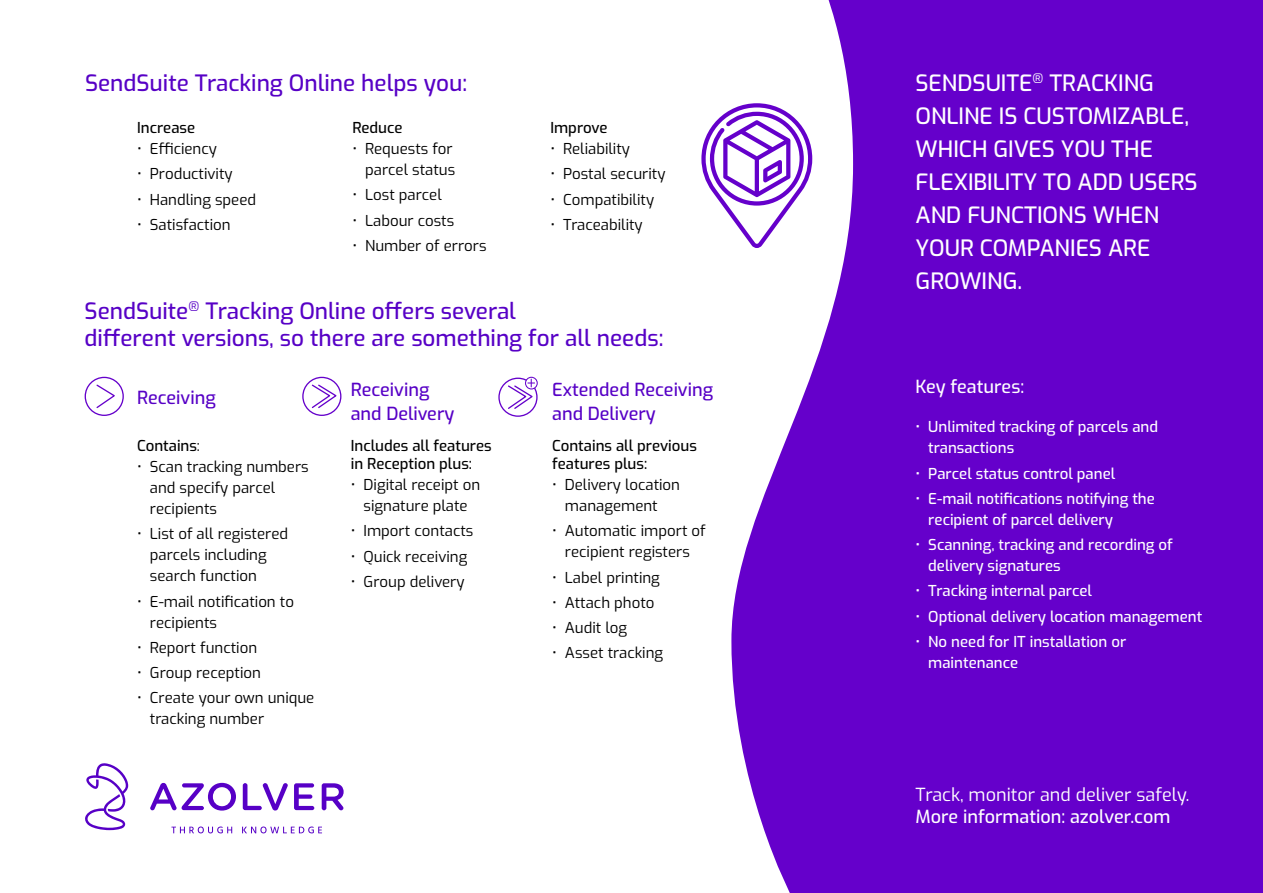
<style>
.page{position:relative;width:1263px;height:893px;background:#fff}
.page>*{position:absolute;margin:0;border:0;box-sizing:border-box;transform-origin:0 0}
.t1{font:500 22.5px/27px "Exo";color:#5700c6}
.t2{font:500 22.5px/33px "Exo";color:#fff}
.t3{font:500 18px/24px "Exo";color:#5700c6}
.t4{font:500 18px "Exo";color:#fff}
.t5{font:18px "Exo";color:#fff}
.t6{font:15px/21px "Exo";color:#000}
.t7{font:500 15px/21px "Exo";color:#fff}
.t8{font:500 15px/18px "Exo";color:#000}
.s1{font-weight:400}
</style>
<div class="page">
<svg style="left:731px;top:0;width:532px;height:893px;fill:#6500cb"></svg>
<svg style="left:171px;top:826px;width:151px;height:7px"></svg>
<svg style="left:85px;top:763px;width:43px;height:67px"></svg>
<svg style="left:150px;top:783px;width:86px;height:28px"></svg>
<svg style="left:243px;top:783px;width:45px;height:27px"></svg>
<svg style="left:294px;top:783px;width:20px;height:27px"></svg>
<svg style="left:322px;top:783px;width:22px;height:27px"></svg>
<div style="left:85px;top:377px;width:39px;height:39px;border:1px solid #6500cb;border-radius:50%"></div>
<svg style="left:96px;top:383px;width:21px;height:25px"></svg>
<div style="left:302px;top:377px;width:39px;height:39px;border:1px solid #6500cb;border-radius:50%"></div>
<svg style="left:311px;top:383px;width:27px;height:26px"></svg>
<div style="left:498px;top:378px;width:40px;height:39px;border:1px solid #6500cb;border-radius:50%"></div>
<div style="left:525px;top:377px;width:13px;height:12px;border:1px solid #6500cb;border-radius:50%"></div>
<svg style="left:507px;top:379px;width:28px;height:31px"></svg>
<svg style="left:701px;top:103px;width:111px;height:145px"></svg>
<p class="t1" style="left:85px;top:68px;width:384px">SendSuite Tracking Online helps you:</p>
<p class="t8" style="left:137px;top:118px;width:60px">Increase</p>
<p class="t6" style="left:137px;top:137px;width:81px">• Efficiency</p>
<p class="t6" style="left:137px;top:163px;width:97px">• Productivity</p>
<p class="t6" style="left:137px;top:188px;width:121px">• Handling speed</p>
<p class="t6" style="left:137px;top:213px;width:95px">• Satisfaction</p>
<p class="t8" style="left:352px;top:118px;width:52px">Reduce</p>
<p class="t6" style="left:352px;top:137px;width:104px;text-align:right">• Requests for parcel status</p>
<p class="t6" style="left:352px;top:184px;width:91px">• Lost parcel</p>
<p class="t6" style="left:352px;top:209px;width:103px">• Labour costs</p>
<p class="t6" style="left:352px;top:234px;width:136px">• Number of errors</p>
<p class="t8" style="left:550px;top:118px;width:59px">Improve</p>
<p class="t6" style="left:550px;top:137px;width:81px">• Reliability</p>
<p class="t6" style="left:550px;top:163px;width:117px">• Postal security</p>
<p class="t6" style="left:550px;top:188px;width:105px">• Compatibility</p>
<p class="t6" style="left:550px;top:213px;width:94px">• Traceability</p>
<p class="t1" style="left:85px;top:296px;width:580px">SendSuite<sup>®</sup> Tracking Online offers several<br>different versions, so there are something for all needs:</p>
<p class="t3" style="left:137px;top:385px;width:80px">Receiving</p>
<p class="t8" style="left:137px;top:436px;width:64px">Contains<span class="s1">:</span></p>
<p class="t6" style="left:150px;top:455px;width:160px;text-indent:-13px">• Scan tracking numbers and specify parcel recipients</p>
<p class="t6" style="left:150px;top:523px;width:140px;text-indent:-13px">• List of all registered parcels including search function</p>
<p class="t6" style="left:150px;top:590px;width:146px;text-indent:-13px">• E-mail notification to recipients</p>
<p class="t6" style="left:137px;top:636px;width:122px">• Report function</p>
<p class="t6" style="left:137px;top:661px;width:125px">• Group reception</p>
<p class="t6" style="left:150px;top:687px;width:166px;text-indent:-13px">• Create your own unique tracking number</p>
<p class="t3" style="left:351px;top:377px;width:105px">Receiving and Delivery</p>
<p class="t8" style="left:351px;top:436px;width:142px">Includes all features</p>
<p class="t8" style="left:351px;top:454px;width:123px">in Reception plus:</p>
<p class="t6" style="left:351px;top:473px;width:131px;text-align:center">• Digital receipt on signature plate</p>
<p class="t6" style="left:351px;top:520px;width:124px">• Import contacts</p>
<p class="t6" style="left:351px;top:545px;width:118px">• Quick receiving</p>
<p class="t6" style="left:351px;top:570px;width:115px">• Group delivery</p>
<p class="t3" style="left:552px;top:377px;width:162px">Extended Receiving and Delivery</p>
<p class="t8" style="left:552px;top:436px;width:146px">Contains all previous features plus:</p>
<p class="t6" style="left:565px;top:473px;width:117px;text-indent:-13px">• Delivery location management</p>
<p class="t6" style="left:552px;top:520px;width:155px;text-align:center">• Automatic import of recipient registers</p>
<p class="t6" style="left:552px;top:566px;width:109px">• Label printing</p>
<p class="t6" style="left:552px;top:591px;width:104px">• Attach photo</p>
<p class="t6" style="left:552px;top:616px;width:76px">• Audit log</p>
<p class="t6" style="left:552px;top:642px;width:112px">• Asset tracking</p>
<p class="t2" style="left:915px;top:65px;width:284px">SENDSUITE<sup>®</sup> TRACKING<br>ONLINE IS CUSTOMIZABLE,<br>WHICH GIVES YOU THE<br>FLEXIBILITY TO ADD USERS<br>AND FUNCTIONS WHEN<br>YOUR COMPANIES ARE<br>GROWING.</p>
<p class="t4" style="left:915px;top:374px;width:110px">Key features:</p>
<p class="t7" style="left:928px;top:416px;width:231px;text-indent:-13px">• Unlimited tracking of parcels and transactions</p>
<p class="t7" style="left:915px;top:462px;width:201px">• Parcel status control panel</p>
<p class="t7" style="left:928px;top:487px;width:228px;text-indent:-13px">• E-mail notifications notifying the recipient of parcel delivery</p>
<p class="t7" style="left:928px;top:534px;width:246px;text-indent:-13px">• Scanning, tracking and recording of delivery signatures</p>
<p class="t7" style="left:915px;top:580px;width:178px">• Tracking internal parcel</p>
<p class="t7" style="left:915px;top:605px;width:288px">• Optional delivery location management</p>
<p class="t7" style="left:928px;top:630px;width:199px;text-indent:-13px">• No need for IT installation or maintenance</p>
<p class="t5" style="left:915px;top:782px;width:275px">Track, monitor and deliver safely.</p>
<p class="t4" style="left:915px;top:803px;width:256px">More information: azolver.com</p>
</div>
